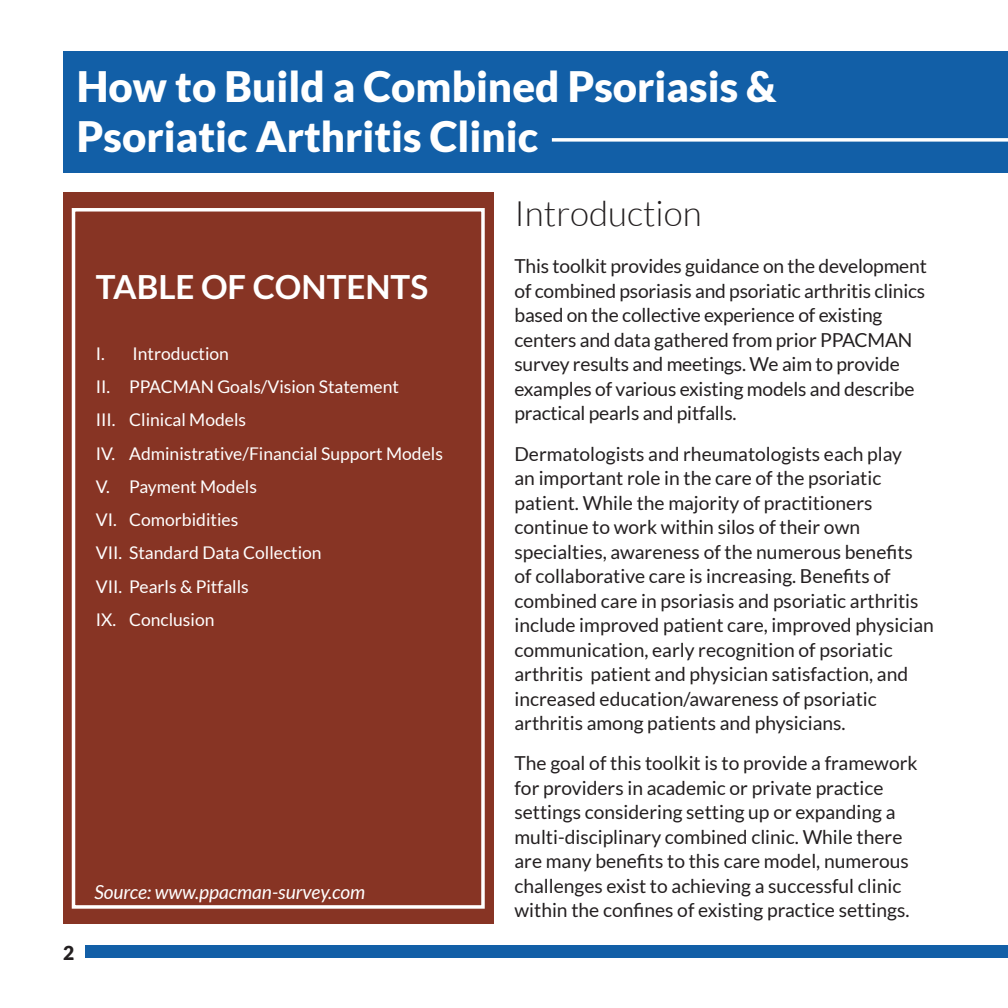
<style>
.page{position:relative;width:1008px;height:1008px;background:#fff}
.page>*{position:absolute;margin:0;border:0;box-sizing:border-box;transform-origin:0 0}
.t1{font:900 42px/50.4px "Lato";color:#fff}
.t2{font:300 35px "Lato";color:#231f20}
.t3{font:700 33.25px "Lato";color:#fff}
.body{font:19.25px/24.5px "Lato";color:#231f20}
.body-2{font:italic 19.25px "Lato";color:#fff}
.t4{font:900 19.25px "Lato";color:#231f20}
.t5{font:17.5px "Lato";color:#fff}
</style>
<div class="page">
<div style="left:85px;top:945px;width:923px;height:13px;background:#125fa7"></div>
<div style="left:63px;top:52px;width:945px;height:121px;background:#125fa7"></div>
<div style="left:63px;top:193px;width:431px;height:731px;background:#873424"></div>
<div style="left:72px;top:208px;width:413px;height:701px;border:4px solid #fff"></div>
<svg style="left:552px;top:138px;width:456px;height:4px;background:#e1ebf3"></svg>
<p class="t1" style="left:77px;top:61px;width:701px">How to Build a Combined Psoriasis &amp;<br>Psoriatic Arthritis Clinic</p>
<p class="t3" style="left:96px;top:268px;width:334px">TABLE OF CONTENTS</p>
<p class="t5" style="left:96px;top:344px;width:135px">I. Introduction</p>
<p class="t5" style="left:96px;top:377px;width:305px">II. PPACMAN Goals/Vision Statement</p>
<p class="t5" style="left:96px;top:410px;width:152px">III. Clinical Models</p>
<p class="t5" style="left:96px;top:444px;width:349px">IV. Administrative/Financial Support Models</p>
<p class="t5" style="left:96px;top:477px;width:163px">V. Payment Models</p>
<p class="t5" style="left:96px;top:510px;width:144px">VI. Comorbidities</p>
<p class="t5" style="left:96px;top:543px;width:227px">VII. Standard Data Collection</p>
<p class="t5" style="left:96px;top:577px;width:154px">VII. Pearls &amp; Pitfalls</p>
<p class="t5" style="left:96px;top:610px;width:120px">IX. Conclusion</p>
<p class="t4" style="left:63px;top:942px;width:13px">2</p>
<p class="body-2" style="left:94px;top:881px;width:272px">Source: www.ppacman-survey.com</p>
<p class="t2" style="left:514px;top:194px;width:189px">Introduction</p>
<p class="body" style="left:514px;top:254px;width:414px">This toolkit provides guidance on the development of combined psoriasis and psoriatic arthritis clinics based on the collective experience of existing centers and data gathered from prior PPACMAN survey results and meetings. We aim to provide examples of various existing models and describe practical pearls and pitfalls.</p>
<p class="body" style="left:514px;top:441px;width:421px">Dermatologists and rheumatologists each play<br>an important role in the care of the psoriatic patient. While the majority of practitioners continue to work within silos of their own specialties, awareness of the numerous benefits of collaborative care is increasing. Benefits of combined care in psoriasis and psoriatic arthritis include improved patient care, improved physician communication, early recognition of psoriatic arthritis patient and physician satisfaction, and increased education/awareness of psoriatic arthritis among patients and physicians.</p>
<p class="body" style="left:514px;top:751px;width:405px">The goal of this toolkit is to provide a framework for providers in academic or private practice settings considering setting up or expanding a multi-disciplinary combined clinic. While there are many benefits to this care model, numerous challenges exist to achieving a successful clinic within the confines of existing practice settings.</p>
</div>
